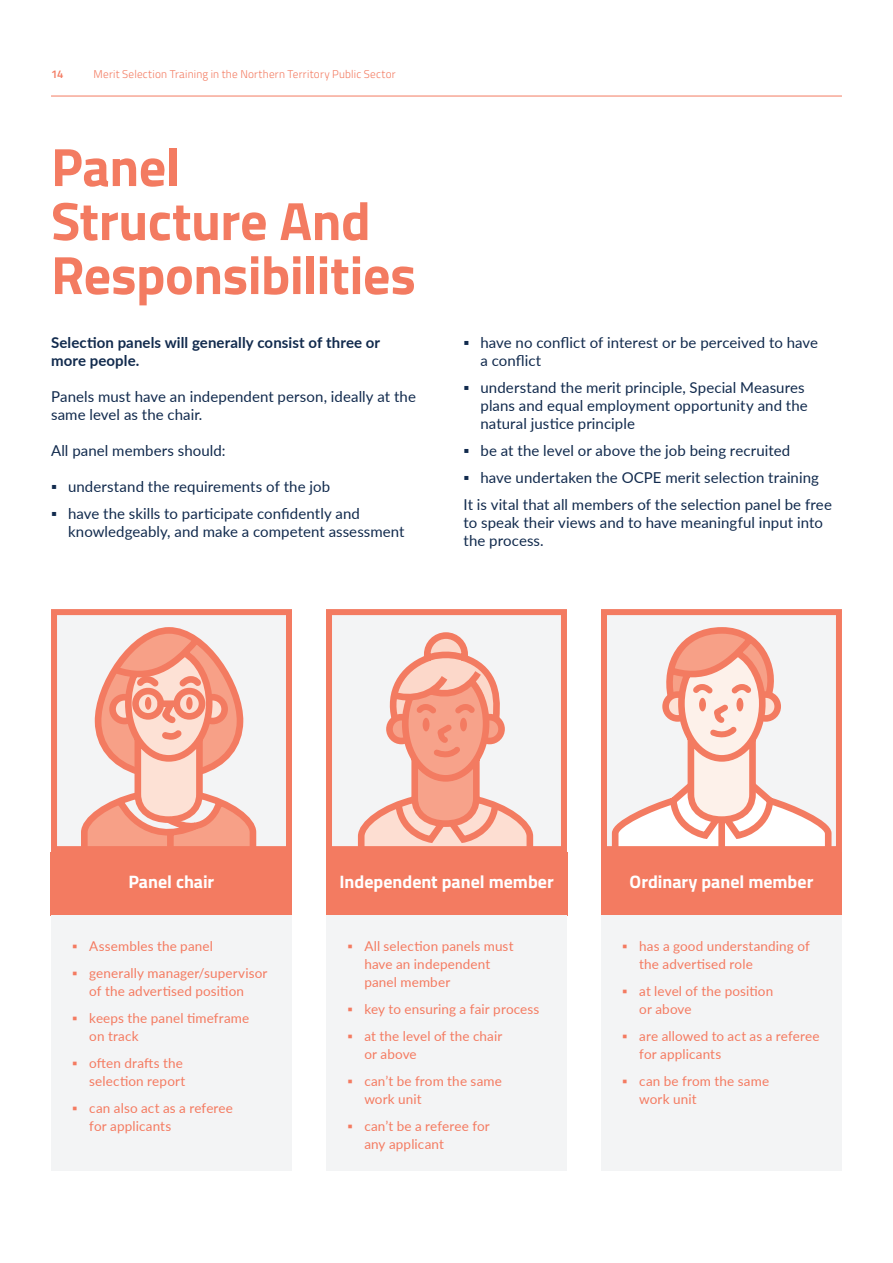
<style>
.page{position:relative;width:893px;height:1263px;background:#fff}
.page>*{position:absolute;margin:0;border:0;box-sizing:border-box;transform-origin:0 0}
.Heading_2_Left_Align{font:700 54px/54px "Titillium Web";letter-spacing:-.01em;color:#f37b61}
.Heading_4_Left_Align{font:700 18px "Titillium Web";color:#fff}
.Body_Left_Aligned{font:15px/18px "Lato";letter-spacing:.005em;color:#112a4d}
.Body_Left_Aligned-2{font:700 15px/18px "Lato";letter-spacing:.01em;color:#112a4d}
.t1{font:13.5px/18px "Lato";letter-spacing:.01em;color:#f37b61}
.t2{font:300 11.25px "Titillium Web";letter-spacing:.02em;color:#f37b61}
.t3{font:600 11.25px "Titillium Web";color:#f37b61}
</style>
<div class="page">
<hr style="left:51px;top:96px;width:791px;height:1px;background:#f37b61">
<div style="left:51px;top:609px;width:241px;height:243px;background:#f3f4f5"></div>
<div style="left:326px;top:609px;width:241px;height:243px;background:#f3f4f5"></div>
<div style="left:601px;top:609px;width:241px;height:243px;background:#f3f4f5"></div>
<svg style="left:357px;top:632px;width:177px;height:213px"></svg>
<svg style="left:611px;top:627px;width:221px;height:218px"></svg>
<div style="left:51px;top:852px;width:241px;height:63px;background:#f37b61"></div>
<div style="left:326px;top:852px;width:241px;height:63px;background:#f37b61"></div>
<div style="left:601px;top:852px;width:241px;height:63px;background:#f37b61"></div>
<div style="left:51px;top:915px;width:241px;height:255px;background:#f3f4f5"></div>
<div style="left:326px;top:915px;width:241px;height:255px;background:#f3f4f5"></div>
<div style="left:601px;top:915px;width:241px;height:255px;background:#f3f4f5"></div>
<svg style="left:81px;top:627px;width:176px;height:218px"></svg>
<div style="left:161px;top:700px;width:16px;height:7px;background:#f37b61"></div>
<div style="left:51px;top:609px;width:241px;height:243px;border:6px solid #f37b61"></div>
<div style="left:326px;top:609px;width:241px;height:243px;border:6px solid #f37b61"></div>
<div style="left:601px;top:609px;width:241px;height:243px;border:6px solid #f37b61"></div>
<p class="t3" style="left:51px;top:66px;width:14px">14</p>
<p class="t2" style="left:94px;top:66px;width:304px">Merit Selection Training in the Northern Territory Public Sector</p>
<p class="Heading_2_Left_Align" style="left:51px;top:137px;width:366px">Panel<br>Structure And<br>Responsibilities</p>
<p class="Body_Left_Aligned-2" style="left:51px;top:333px;width:331px">Selection panels will generally consist of three or more people.</p>
<p class="Body_Left_Aligned" style="left:51px;top:387px;width:366px">Panels must have an independent person, ideally at the same level as the chair.</p>
<p class="Body_Left_Aligned" style="left:51px;top:441px;width:176px">All panel members should:</p>
<p class="Body_Left_Aligned" style="left:51px;top:477px;width:281px">▪ understand the requirements of the job</p>
<p class="Body_Left_Aligned" style="left:68px;top:504px;width:338px;text-indent:-17px">▪ have the skills to participate confidently and knowledgeably, and make a competent assessment</p>
<p class="Body_Left_Aligned" style="left:480px;top:333px;width:339px;text-indent:-17px">▪ have no conflict of interest or be perceived to have a conflict</p>
<p class="Body_Left_Aligned" style="left:480px;top:378px;width:329px;text-indent:-17px">▪ understand the merit principle, Special Measures plans and equal employment opportunity and the natural justice principle</p>
<p class="Body_Left_Aligned" style="left:463px;top:441px;width:328px">▪ be at the level or above the job being recruited</p>
<p class="Body_Left_Aligned" style="left:463px;top:468px;width:357px">▪ have undertaken the OCPE merit selection training</p>
<p class="Body_Left_Aligned" style="left:463px;top:495px;width:370px">It is vital that all members of the selection panel be free to speak their views and to have meaningful input into the process.</p>
<p class="Heading_4_Left_Align" style="left:128px;top:868px;width:87px">Panel chair</p>
<p class="Heading_4_Left_Align" style="left:340px;top:868px;width:216px">Independent panel member</p>
<p class="Heading_4_Left_Align" style="left:630px;top:868px;width:185px">Ordinary panel member</p>
<p class="t1" style="left:72px;top:937px;width:142px">▪ Assembles the panel</p>
<p class="t1" style="left:72px;top:964px;width:197px;text-align:center">▪ generally manager/supervisor of the advertised position</p>
<p class="t1" style="left:89px;top:1009px;width:161px;text-indent:-17px">▪ keeps the panel timeframe on track</p>
<p class="t1" style="left:72px;top:1054px;width:115px;text-align:right">▪ often drafts the selection report</p>
<p class="t1" style="left:89px;top:1099px;width:145px;text-indent:-17px">▪ can also act as a referee for applicants</p>
<p class="t1" style="left:364px;top:937px;width:151px;text-indent:-17px">▪ All selection panels must have an independent panel member</p>
<p class="t1" style="left:347px;top:1000px;width:194px">▪ key to ensuring a fair process</p>
<p class="t1" style="left:364px;top:1027px;width:139px;text-indent:-17px">▪ at the level of the chair or above</p>
<p class="t1" style="left:364px;top:1072px;width:139px;text-indent:-17px">▪ can’t be from the same work unit</p>
<p class="t1" style="left:364px;top:1117px;width:127px;text-indent:-17px">▪ can’t be a referee for any applicant</p>
<p class="t1" style="left:639px;top:937px;width:172px;text-indent:-17px">▪ has a good understanding of the advertised role</p>
<p class="t1" style="left:639px;top:982px;width:135px;text-indent:-17px">▪ at level of the position or above</p>
<p class="t1" style="left:639px;top:1027px;width:182px;text-indent:-17px">▪ are allowed to act as a referee for applicants</p>
<p class="t1" style="left:639px;top:1072px;width:131px;text-indent:-17px">▪ can be from the same work unit</p>
</div>
